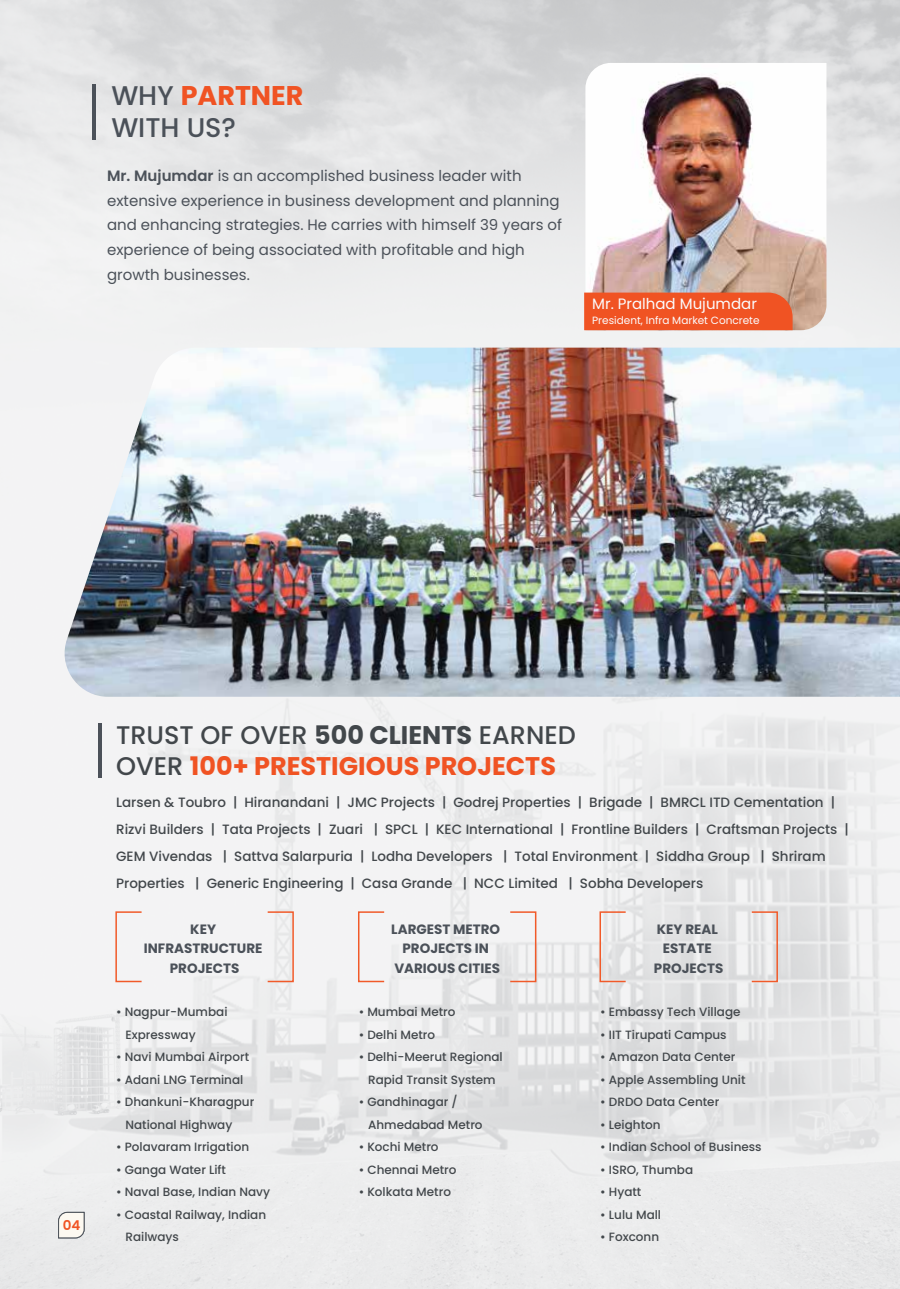
<style>
.page{position:relative;width:900px;height:1289px;background:#fff}
.page>*{position:absolute;margin:0;border:0;box-sizing:border-box;transform-origin:0 0}
.t1{font:500 27px/31.5px "Poppins";color:#4b5159}
.t2{font:700 25.5px/31px "Poppins";color:#f05323}
.t3{font:15px/24.6px "Poppins";color:#4b5159}
.t4{font:15px "Poppins";color:#fbfcfe}
.t5{font:500 13.5px/27px "Poppins";color:#42474b}
.t6{font:700 13.5px/19.5px "Poppins";color:#4b5159;text-align:center}
.t7{font:600 13.5px "Poppins";color:#dd582a}
.t8{font:500 12px/22.5px "Poppins";color:#42474b}
.t9{font:10.5px "Poppins";color:#fbfcfe}
.s1{font-weight:700;color:#f05323}
.s2{font-weight:600}
.s3{font-weight:500;color:#42474b}
.s4{color:#42474b}
</style>
<div class="page">
<img style="left:0;top:0;width:900px;height:1288px">
<hr style="left:93px;top:84px;width:3px;height:55px;background:#4b5159">
<svg style="left:58px;top:1211px;width:27px;height:27px"></svg>
<img style="left:57px;top:347px;width:843px;height:349px">
<img style="left:585px;top:63px;width:241px;height:267px">
<div style="left:584px;top:292px;width:208px;height:38px;background:#f05323"></div>
<hr style="left:98px;top:723px;width:3px;height:54px;background:#4b5159">
<div style="left:115px;top:911px;width:27px;height:71px;border:2px solid #f15a29"></div>
<div style="left:267px;top:911px;width:27px;height:71px;border:2px solid #f15a29"></div>
<div style="left:358px;top:911px;width:27px;height:71px;border:2px solid #f15a29"></div>
<div style="left:509px;top:911px;width:27px;height:71px;border:2px solid #f15a29"></div>
<div style="left:599px;top:911px;width:27px;height:71px;border:2px solid #f15a29"></div>
<div style="left:751px;top:911px;width:27px;height:71px;border:2px solid #f15a29"></div>
<h1 class="t1" style="left:111px;top:80px;width:194px">WHY <span class="s1">PARTNER<br></span>WITH US?</h1>
<p class="t3" style="left:107px;top:163px;width:456px"><span class="s2">Mr. Mujumdar</span> is an accomplished business leader with extensive experience in business development and planning and enhancing strategies. He carries with himself 39 years of experience of being associated with profitable and high growth businesses.</p>
<p class="t4" style="left:592px;top:295px;width:166px">Mr. Pralhad Mujumdar</p>
<p class="t9" style="left:592px;top:314px;width:169px">President, Infra Market Concrete</p>
<p class="t7" style="left:63px;top:1216px;width:19px">04</p>
<h2 class="t2" style="left:116px;top:719px;width:461px"><span class="s3">TRUST OF OVER</span> <span class="s4">500 CLIENTS</span> <span class="s3">EARNED<br>OVER</span> 100+ PRESTIGIOUS PROJECTS</h2>
<p class="t5" style="left:116px;top:788px;width:734px">Larsen &amp; Toubro | Hiranandani | JMC Projects | Godrej Properties | Brigade | BMRCL ITD Cementation | Rizvi Builders | Tata Projects | Zuari | SPCL | KEC International | Frontline Builders | Craftsman Projects | GEM Vivendas | Sattva Salarpuria | Lodha Developers | Total Environment | Siddha Group | Shriram Properties | Generic Engineering | Casa Grande | NCC Limited | Sobha Developers</p>
<p class="t6" style="left:144px;top:919px;width:120px">KEY<br>INFRASTRUCTURE<br>PROJECTS</p>
<p class="t8" style="left:125px;top:1000px;width:103px;text-indent:-9px">• Nagpur-Mumbai<br>Expressway</p>
<p class="t8" style="left:116px;top:1045px;width:134px">• Navi Mumbai Airport</p>
<p class="t8" style="left:116px;top:1067px;width:129px">• Adani LNG Terminal</p>
<p class="t8" style="left:125px;top:1090px;width:130px;text-indent:-9px">• Dhankuni-Kharagpur<br>National Highway</p>
<p class="t8" style="left:116px;top:1135px;width:134px">• Polavaram Irrigation</p>
<p class="t8" style="left:116px;top:1157px;width:111px">• Ganga Water Lift</p>
<p class="t8" style="left:116px;top:1180px;width:155px">• Naval Base, Indian Navy</p>
<p class="t8" style="left:125px;top:1202px;width:142px;text-indent:-9px">• Coastal Railway, Indian<br>Railways</p>
<p class="t6" style="left:391px;top:919px;width:110px">LARGEST METRO<br>PROJECTS IN<br>VARIOUS CITIES</p>
<p class="t8" style="left:359px;top:1000px;width:98px">• Mumbai Metro</p>
<p class="t8" style="left:359px;top:1022px;width:78px">• Delhi Metro</p>
<p class="t8" style="left:359px;top:1045px;width:146px;text-align:center">• Delhi-Meerut Regional<br>Rapid Transit System</p>
<p class="t8" style="left:368px;top:1090px;width:116px;text-indent:-9px">• Gandhinagar /<br>Ahmedabad Metro</p>
<p class="t8" style="left:359px;top:1135px;width:81px">• Kochi Metro</p>
<p class="t8" style="left:359px;top:1157px;width:99px">• Chennai Metro</p>
<p class="t8" style="left:359px;top:1180px;width:94px">• Kolkata Metro</p>
<p class="t6" style="left:654px;top:919px;width:71px">KEY REAL<br>ESTATE<br>PROJECTS</p>
<p class="t8" style="left:600px;top:1000px;width:142px">• Embassy Tech Village</p>
<p class="t8" style="left:600px;top:1022px;width:128px">• IIT Tirupati Campus</p>
<p class="t8" style="left:600px;top:1045px;width:137px">• Amazon Data Center</p>
<p class="t8" style="left:600px;top:1067px;width:147px">• Apple Assembling Unit</p>
<p class="t8" style="left:600px;top:1090px;width:120px">• DRDO Data Center</p>
<p class="t8" style="left:600px;top:1112px;width:62px">• Leighton</p>
<p class="t8" style="left:600px;top:1135px;width:163px">• Indian School of Business</p>
<p class="t8" style="left:600px;top:1157px;width:94px">• ISRO, Thumba</p>
<p class="t8" style="left:600px;top:1180px;width:43px">• Hyatt</p>
<p class="t8" style="left:600px;top:1202px;width:62px">• Lulu Mall</p>
<p class="t8" style="left:600px;top:1225px;width:60px">• Foxconn</p>
</div>
